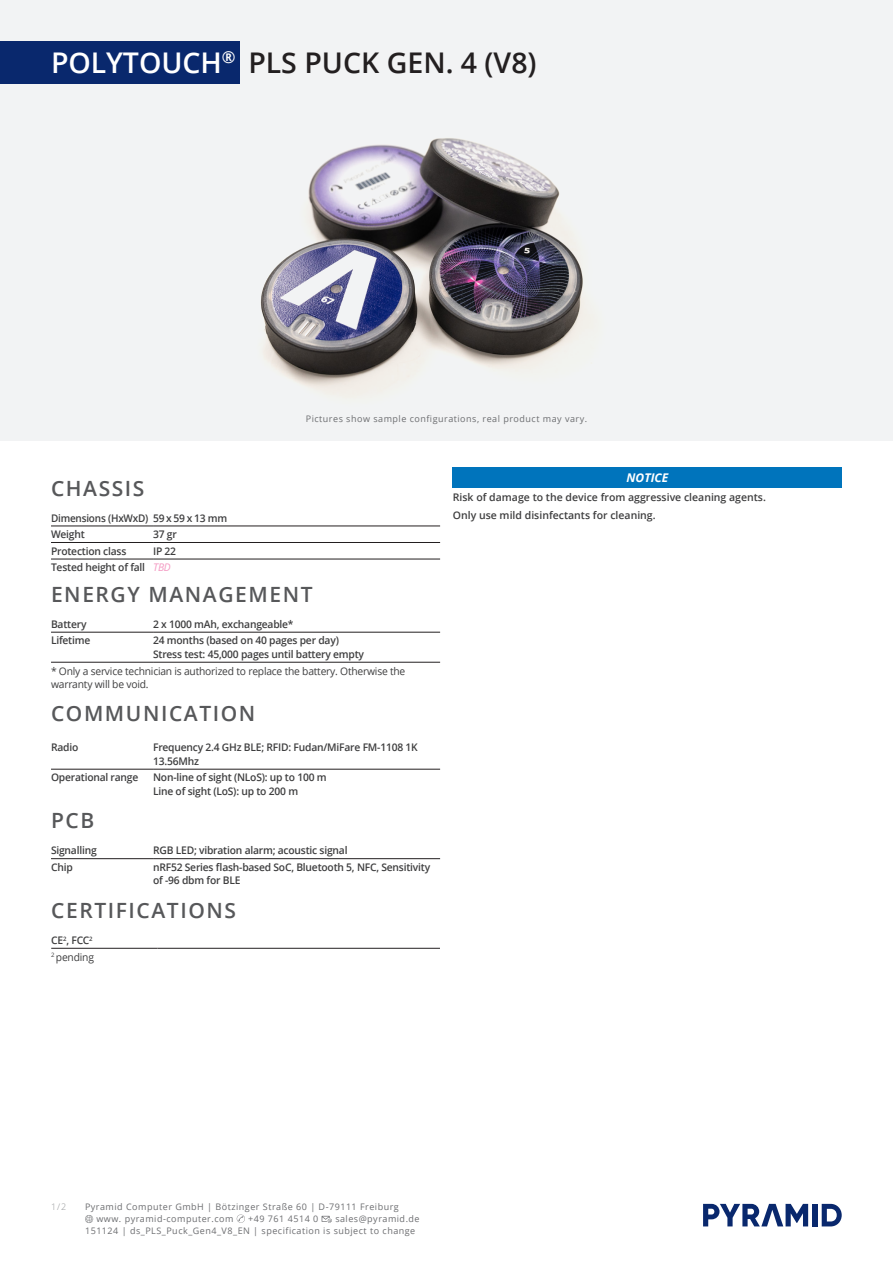
<style>
.page{position:relative;width:893px;height:1263px;background:#fff}
.page>*{position:absolute;margin:0;border:0;box-sizing:border-box;transform-origin:0 0}
.Plattform{font:600 28.5px "Open Sans";color:#231f20}
.Display__Computer_Unit_etc{font:600 21px "Open Sans";letter-spacing:.075em;color:#57585a}
.t1{font:600 16.5px "Open Sans";color:#fff}
.Signalwort_NOTICE{font:italic 700 12px "Open Sans";color:#fff}
.Tabelle_Marketing{font:600 10.5px/13.5px "Open Sans";letter-spacing:-.02em;color:#3e3e3f}
.Fußnote{font:10.5px/13.5px "Open Sans";letter-spacing:-.02em;color:#3e3e3f}
.Text_Warnhinweis{font:600 10.5px "Open Sans";color:#3e3e3f}
.Tabelle_Marketing-2{font:600 10.5px "Open Sans";letter-spacing:-.02em;color:#3e3e3f;scale:.95 1}
.Tabelle_Marketing-3{font:italic 10.5px "Open Sans";color:#f499c2}
.t2{font:9px/12px "Open Sans";letter-spacing:.055em;color:#6c6d70}
.t3{font:300 9px "Open Sans";color:#939598}
.s1{color:#fff}
</style>
<div class="page">
<div style="left:0;top:0;width:893px;height:440px;background:#f2f3f4"></div>
<img style="left:260px;top:138px;width:327px;height:257px">
<hr style="left:51px;top:526px;width:102px;height:1px;background:#231f20">
<hr style="left:153px;top:526px;width:287px;height:1px;background:#231f20">
<hr style="left:51px;top:542px;width:102px;height:1px;background:#231f20">
<hr style="left:153px;top:542px;width:287px;height:1px;background:#231f20">
<hr style="left:51px;top:559px;width:102px;height:1px;background:#231f20">
<hr style="left:153px;top:559px;width:287px;height:1px;background:#231f20">
<div style="left:453px;top:467px;width:389px;height:21px;background:#0074bc"></div>
<hr style="left:51px;top:948px;width:107px;height:1px;background:#231f20">
<hr style="left:158px;top:948px;width:282px;height:1px;background:#231f20">
<hr style="left:51px;top:632px;width:102px;height:1px;background:#231f20">
<hr style="left:153px;top:632px;width:287px;height:1px;background:#231f20">
<hr style="left:51px;top:662px;width:102px;height:1px;background:#231f20">
<hr style="left:153px;top:662px;width:287px;height:1px;background:#231f20">
<hr style="left:51px;top:769px;width:102px;height:1px;background:#231f20">
<hr style="left:153px;top:769px;width:287px;height:1px;background:#231f20">
<hr style="left:51px;top:858px;width:102px;height:1px;background:#231f20">
<hr style="left:153px;top:858px;width:287px;height:1px;background:#231f20">
<svg style="left:703px;top:1204px;width:105px;height:22px"></svg>
<div style="left:812px;top:1204px;width:5px;height:22px;background:#09286d"></div>
<svg style="left:822px;top:1204px;width:20px;height:22px"></svg>
<div style="left:0;top:42px;width:240px;height:42px;background:#09286d"></div>
<svg style="left:85px;top:1215px;width:8px;height:8px"></svg>
<svg style="left:237px;top:1214px;width:8px;height:9px"></svg>
<svg style="left:322px;top:1216px;width:10px;height:7px"></svg>
<h3 class="t1" style="left:222px;top:46px;width:15px">®</h3>
<p class="Plattform" style="left:51px;top:43px;width:487px"><span class="s1">POLYTOUCH</span> PLS PUCK GEN. 4 (V8)</p>
<p class="Display__Computer_Unit_etc" style="left:51px;top:474px;width:95px">CHASSIS</p>
<p class="Tabelle_Marketing-2" style="left:51px;top:511px;width:187px">Dimensions (HxWxD) 59 x 59 x 13 mm</p>
<p class="Tabelle_Marketing" style="left:51px;top:527px;width:35px">Weight</p>
<p class="Tabelle_Marketing" style="left:153px;top:527px;width:25px">37 gr</p>
<p class="Tabelle_Marketing" style="left:51px;top:544px;width:77px">Protection class</p>
<p class="Tabelle_Marketing" style="left:153px;top:544px;width:25px">IP 22</p>
<p class="Tabelle_Marketing" style="left:51px;top:560px;width:96px">Tested height of fall</p>
<p class="Tabelle_Marketing-3" style="left:153px;top:560px;width:19px">TBD</p>
<p class="t2" style="left:306px;top:413px;width:283px">Pictures show sample configurations, real product may vary.</p>
<p class="Signalwort_NOTICE" style="left:626px;top:469px;width:43px">NOTICE</p>
<p class="Text_Warnhinweis" style="left:453px;top:490px;width:315px">Risk of damage to the device from aggressive cleaning agents.</p>
<p class="Text_Warnhinweis" style="left:453px;top:507px;width:204px">Only use mild disinfectants for cleaning.</p>
<p class="Display__Computer_Unit_etc" style="left:51px;top:580px;width:263px">ENERGY MANAGEMENT</p>
<p class="Tabelle_Marketing" style="left:51px;top:617px;width:37px">Battery</p>
<p class="Tabelle_Marketing" style="left:153px;top:617px;width:142px">2 x 1000 mAh, exchangeable*</p>
<p class="Tabelle_Marketing" style="left:51px;top:634px;width:41px">Lifetime</p>
<p class="Tabelle_Marketing" style="left:153px;top:634px;width:187px">24 months (based on 40 pages per day)</p>
<p class="Tabelle_Marketing" style="left:153px;top:647px;width:213px">Stress test: 45,000 pages until battery empty</p>
<p class="Fußnote" style="left:51px;top:664px;width:356px">* Only a service technician is authorized to replace the battery. Otherwise the warranty will be void.</p>
<p class="Display__Computer_Unit_etc" style="left:51px;top:699px;width:206px">COMMUNICATION</p>
<p class="Tabelle_Marketing" style="left:51px;top:741px;width:29px">Radio</p>
<p class="Tabelle_Marketing" style="left:153px;top:741px;width:266px">Frequency 2.4 GHz BLE; RFID: Fudan/MiFare FM-1108 1K<br>13.56Mhz</p>
<p class="Tabelle_Marketing" style="left:51px;top:771px;width:89px">Operational range</p>
<p class="Tabelle_Marketing" style="left:153px;top:771px;width:175px">Non-line of sight (NLoS): up to 100 m</p>
<p class="Tabelle_Marketing" style="left:153px;top:784px;width:147px">Line of sight (LoS): up to 200 m</p>
<p class="Display__Computer_Unit_etc" style="left:51px;top:806px;width:45px">PCB</p>
<p class="Tabelle_Marketing" style="left:51px;top:844px;width:47px">Signalling</p>
<p class="Tabelle_Marketing" style="left:153px;top:844px;width:196px">RGB LED; vibration alarm; acoustic signal</p>
<p class="Tabelle_Marketing" style="left:51px;top:860px;width:23px">Chip</p>
<p class="Tabelle_Marketing" style="left:153px;top:860px;width:279px">nRF52 Series flash-based SoC, Bluetooth 5, NFC, Sensitivity of -96 dbm for BLE</p>
<p class="Display__Computer_Unit_etc" style="left:51px;top:896px;width:186px">CERTIFICATIONS</p>
<p class="Tabelle_Marketing" style="left:51px;top:933px;width:43px">CE<sup>2</sup>, FCC<sup>2</sup></p>
<p class="Fußnote" style="left:51px;top:950px;width:44px"><sup>2</sup> pending</p>
<p class="t3" style="left:51px;top:1201px;width:17px">1/2</p>
<p class="t2" style="left:96px;top:1201px;width:304px;text-indent:-11px">Pyramid Computer GmbH | Bötzinger Straße 60 | D-79111 Freiburg www. pyramid-computer.com</p>
<p class="t2" style="left:85px;top:1213px;width:336px;text-indent:250px">sales@pyramid.de<br>151124 | ds_PLS_Puck_Gen4_V8_EN | specification is subject to change</p>
<p class="t2" style="left:248px;top:1213px;width:72px">+49 761 4514 0</p>
</div>
